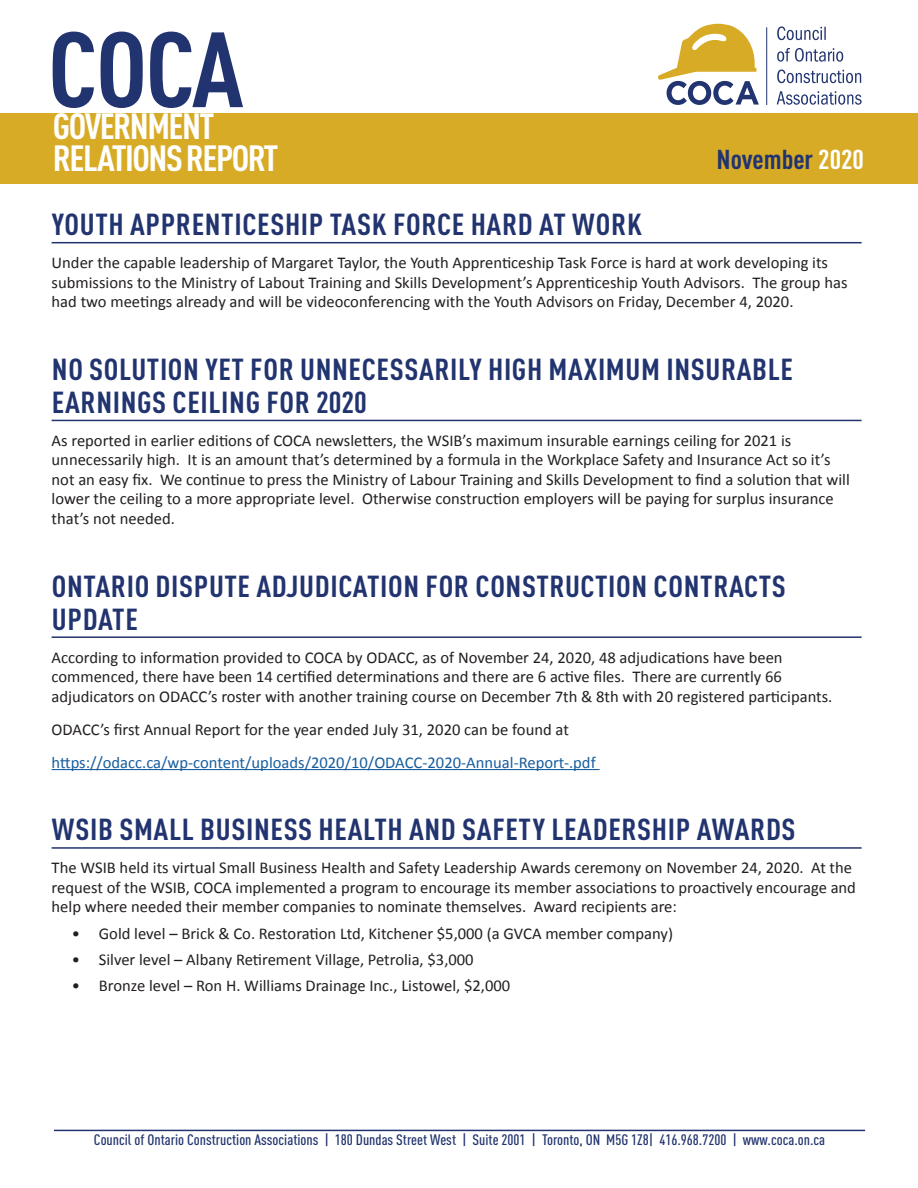
<style>
.page{position:relative;width:918px;height:1188px;background:#fff}
.page>*{position:absolute;margin:0;border:0;box-sizing:border-box;transform-origin:0 0}
.t1{font:700 condensed 105px "DIN Pro";color:#22346f;scale:1.06 1}
.t2{font:700 condensed 36px/31.5px "DIN Pro";letter-spacing:-.04em;color:#fff;scale:1.06 1}
.Article_Title{font:700 condensed 30px/33px "DIN Pro";letter-spacing:.02em;color:#22346f;scale:1.06 1}
.t3{font:700 condensed 27px "DIN Pro";color:#22346f;scale:1.06 1}
.Body{font:16.5px/19.5px "Calibri";color:#231f20}
.Body-2{font:16.5px "Calibri";color:#175d9e}
.t4{font:500 condensed 15px "DIN Pro";color:#22346f;scale:1.06 1}
.s1{color:#fff}
</style>
<div class="page">
<hr style="left:54px;top:1130px;width:811px;height:1px;background:#22346f">
<div style="left:0;top:113px;width:918px;height:71px;background:#d8ab27"></div>
<hr style="left:766px;top:27px;width:1px;height:78px;background:#22346f">
<svg style="left:658px;top:24px;width:101px;height:81px"></svg>
<svg style="left:777px;top:91px;width:85px;height:14px"></svg>
<svg style="left:777px;top:69px;width:84px;height:14px"></svg>
<svg style="left:777px;top:48px;width:66px;height:14px"></svg>
<svg style="left:777px;top:26px;width:49px;height:14px"></svg>
<hr style="left:52px;top:242px;width:810px;height:1px;background:#22346f">
<hr style="left:52px;top:420px;width:810px;height:1px;background:#22346f">
<hr style="left:52px;top:636px;width:810px;height:2px;background:#22346f">
<hr style="left:52px;top:769px;width:548px;height:1px;background:#175d9e">
<hr style="left:52px;top:847px;width:810px;height:2px;background:#22346f">
<h1 class="t1" style="left:48px;top:-9px;width:186px">COCA</h1>
<h2 class="t2" style="left:53px;top:107px;width:214px">GOVERNMENT<br>RELATIONS REPORT</h2>
<h3 class="t3" style="left:717px;top:139px;width:141px">November <span class="s1">2020</span></h3>
<p class="Article_Title" style="left:52px;top:205px;width:558px">YOUTH APPRENTICESHIP TASK FORCE HARD AT WORK</p>
<p class="Body" style="left:52px;top:252px;width:797px">Under the capable leadership of Margaret Taylor, the Youth Apprenticeship Task Force is hard at work developing its submissions to the Ministry of Labout Training and Skills Development’s Apprenticeship Youth Advisors. The group has had two meetings already and will be videoconferencing with the Youth Advisors on Friday, December 4, 2020.</p>
<p class="Article_Title" style="left:52px;top:350px;width:701px">NO SOLUTION YET FOR UNNECESSARILY HIGH MAXIMUM INSURABLE<br>EARNINGS CEILING FOR 2020</p>
<p class="Body" style="left:52px;top:430px;width:800px">As reported in earlier editions of COCA newsletters, the WSIB’s maximum insurable earnings ceiling for 2021 is unnecessarily high. It is an amount that’s determined by a formula in the Workplace Safety and Insurance Act so it’s not an easy fix. We continue to press the Ministry of Labour Training and Skills Development to find a solution that will lower the ceiling to a more appropriate level. Otherwise construction employers will be paying for surplus insurance that’s not needed.</p>
<p class="Article_Title" style="left:52px;top:567px;width:694px">ONTARIO DISPUTE ADJUDICATION FOR CONSTRUCTION CONTRACTS<br>UPDATE</p>
<p class="Body" style="left:52px;top:647px;width:782px">According to information provided to COCA by ODACC, as of November 24, 2020, 48 adjudications have been commenced, there have been 14 certified determinations and there are 6 active files. There are currently 66 adjudicators on ODACC’s roster with another training course on December 7th &amp; 8th with 20 registered participants.</p>
<p class="Body" style="left:52px;top:719px;width:519px">ODACC’s first Annual Report for the year ended July 31, 2020 can be found at</p>
<p class="Body-2" style="left:52px;top:752px;width:546px">https://odacc.ca/wp-content/uploads/2020/10/ODACC-2020-Annual-Report-.pdf</p>
<p class="Article_Title" style="left:52px;top:811px;width:703px">WSIB SMALL BUSINESS HEALTH AND SAFETY LEADERSHIP AWARDS</p>
<p class="Body" style="left:52px;top:857px;width:806px">The WSIB held its virtual Small Business Health and Safety Leadership Awards ceremony on November 24, 2020. At the request of the WSIB, COCA implemented a program to encourage its member associations to proactively encourage and help where needed their member companies to nominate themselves. Award recipients are:</p>
<p class="Body" style="left:72px;top:923px;width:603px">• Gold level – Brick &amp; Co. Restoration Ltd, Kitchener $5,000 (a GVCA member company)</p>
<p class="Body" style="left:72px;top:949px;width:403px">• Silver level – Albany Retirement Village, Petrolia, $3,000</p>
<p class="Body" style="left:72px;top:975px;width:440px">• Bronze level – Ron H. Williams Drainage Inc., Listowel, $2,000</p>
<p class="t4" style="left:94px;top:1128px;width:691px">Council of Ontario Construction Associations | 180 Dundas Street West | Suite 2001 | Toronto, ON M5G 1Z8| 416.968.7200 | www.coca.on.ca</p>
</div>
